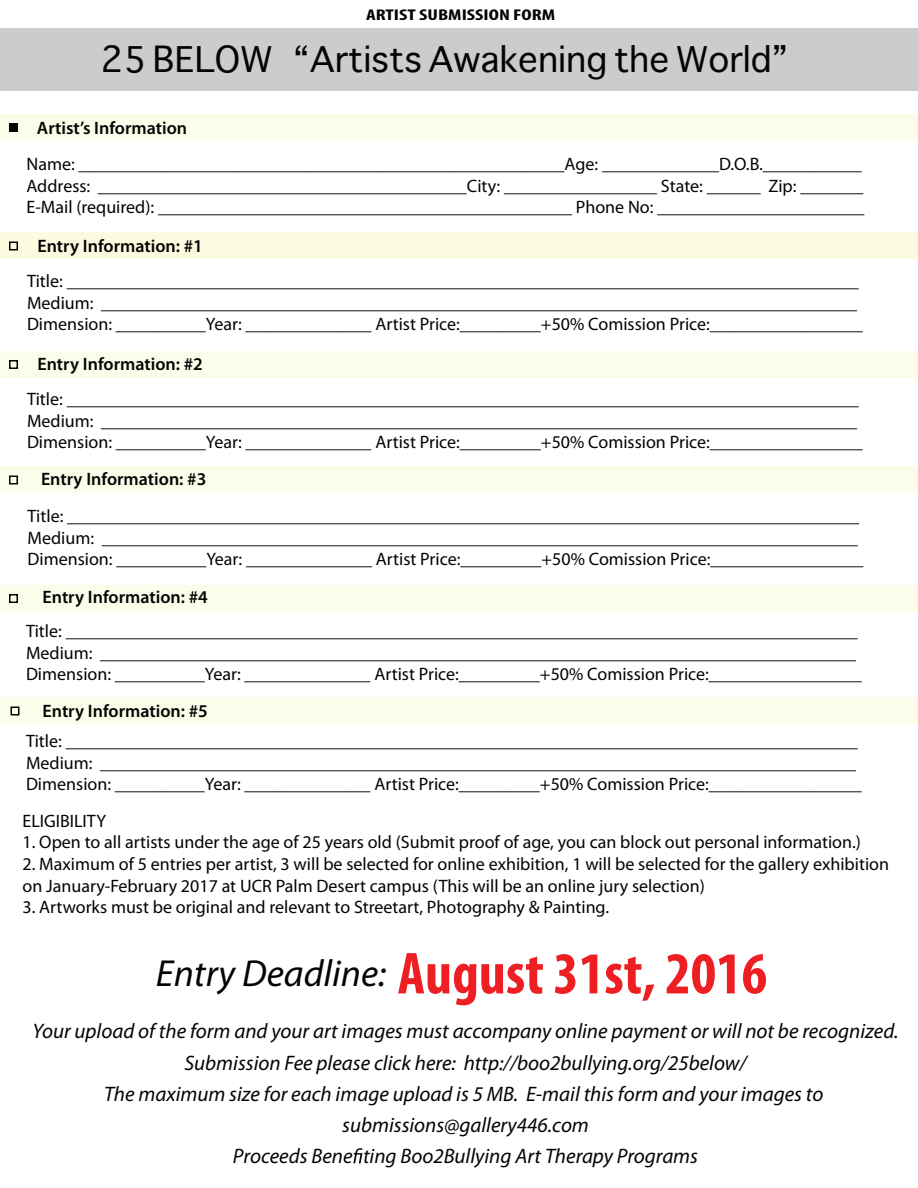
<style>
.page{position:relative;width:918px;height:1188px;background:#fff}
.page>*{position:absolute;margin:0;border:0;box-sizing:border-box;transform-origin:0 0}
.t1{font:700 condensed 59.85px "Myriad Pro";color:#ee1f23}
.t2{font:34.5px "Sathu";color:#040503}
.t3{font:italic 21px/31.2px "Myriad Pro";color:#040503;text-align:center}
.t4{font:18px/21.6px "Myriad Pro";color:#040503}
.t5{font:600 18px "Myriad Pro";color:#040503}
.t6{font:700 condensed 15.6px "Myriad Pro";color:#040503;scale:1.35 1}
.s1{font-weight:400;font-style:italic;font-stretch:normal;font-size:37.8px;color:#040503}
</style>
<div class="page">
<div style="left:0;top:698px;width:918px;height:26px;background:#fcfceb"></div>
<div style="left:0;top:585px;width:918px;height:27px;background:#fcfceb"></div>
<div style="left:0;top:466px;width:918px;height:28px;background:#fcfceb"></div>
<div style="left:0;top:232px;width:918px;height:28px;background:#fcfbe0"></div>
<div style="left:0;top:351px;width:918px;height:27px;background:#fcfceb"></div>
<div style="left:0;top:114px;width:918px;height:27px;background:#fcfceb"></div>
<div style="left:0;top:28px;width:918px;height:64px;background:#cccccb"></div>
<div style="left:9px;top:123px;width:9px;height:9px;background:#040503"></div>
<svg style="left:353px;top:1148px;width:10px;height:15px"></svg>
<div style="left:9px;top:594px;width:9px;height:9px;border:2px solid #040503"></div>
<div style="left:9px;top:242px;width:9px;height:8px;border:2px solid #040503"></div>
<div style="left:10px;top:706px;width:10px;height:10px;border:2px solid #040503"></div>
<div style="left:9px;top:360px;width:9px;height:9px;border:2px solid #040503"></div>
<div style="left:9px;top:476px;width:9px;height:8px;border:2px solid #040503"></div>
<p class="t6" style="left:366px;top:5px;width:142px">ARTIST SUBMISSION FORM</p>
<h2 class="t2" style="left:100px;top:31px;width:690px">25 BELOW “Artists Awakening the World”</h2>
<p class="t5" style="left:37px;top:116px;width:152px">Artist’s Information</p>
<p class="t4" style="left:27px;top:153px;width:839px">Name: ______________________________________________________Age: _____________D.O.B.___________<br>Address: _________________________________________City: _________________ State: ______ Zip: _______<br>E-Mail (required): ______________________________________________ Phone No: _______________________</p>
<p class="t5" style="left:38px;top:235px;width:167px">Entry Information: #1</p>
<p class="t4" style="left:27px;top:270px;width:837px">Title: ________________________________________________________________________________________<br>Medium: ____________________________________________________________________________________<br>Dimension: __________Year: ______________ Artist Price:_________+50% Comission Price:_________________</p>
<p class="t5" style="left:38px;top:353px;width:167px">Entry Information: #2</p>
<p class="t4" style="left:27px;top:388px;width:837px">Title: ________________________________________________________________________________________<br>Medium: ____________________________________________________________________________________<br>Dimension: __________Year: ______________ Artist Price:_________+50% Comission Price:_________________</p>
<p class="t5" style="left:41px;top:468px;width:167px">Entry Information: #3</p>
<p class="t4" style="left:28px;top:505px;width:837px">Title: ________________________________________________________________________________________<br>Medium: ____________________________________________________________________________________<br>Dimension: __________Year: ______________ Artist Price:_________+50% Comission Price:_________________</p>
<p class="t5" style="left:43px;top:586px;width:167px">Entry Information: #4</p>
<p class="t4" style="left:26px;top:620px;width:837px">Title: ________________________________________________________________________________________<br>Medium: ____________________________________________________________________________________<br>Dimension: __________Year: ______________ Artist Price:_________+50% Comission Price:_________________</p>
<p class="t5" style="left:43px;top:699px;width:167px">Entry Information: #5</p>
<p class="t4" style="left:26px;top:730px;width:837px">Title: ________________________________________________________________________________________<br>Medium: ____________________________________________________________________________________<br>Dimension: __________Year: ______________ Artist Price:_________+50% Comission Price:_________________</p>
<p class="t4" style="left:23px;top:810px;width:85px">ELIGIBILITY</p>
<p class="t4" style="left:23px;top:831px;width:840px">1. Open to all artists under the age of 25 years old (Submit proof of age, you can block out personal information.)</p>
<p class="t4" style="left:23px;top:853px;width:868px">2. Maximum of 5 entries per artist, 3 will be selected for online exhibition, 1 will be selected for the gallery exhibition on January-February 2017 at UCR Palm Desert campus (This will be an online jury selection)</p>
<p class="t4" style="left:23px;top:896px;width:588px">3. Artworks must be original and relevant to Streetart, Photography &amp; Painting.</p>
<h1 class="t1" style="left:156px;top:936px;width:613px"><span class="s1">Entry Deadline:</span> August 31st, 2016</h1>
<p class="t3" style="left:33px;top:1016px;width:867px">Your upload of the form and your art images must accompany online payment or will not be recognized.<br>Submission Fee please click here: http://boo2bullying.org/25below/<br>The maximum size for each image upload is 5 MB. E-mail this form and your images to submissions@gallery446.com<br>Proceeds Bene ting Boo2Bullying Art Therapy Programs</p>
</div>
